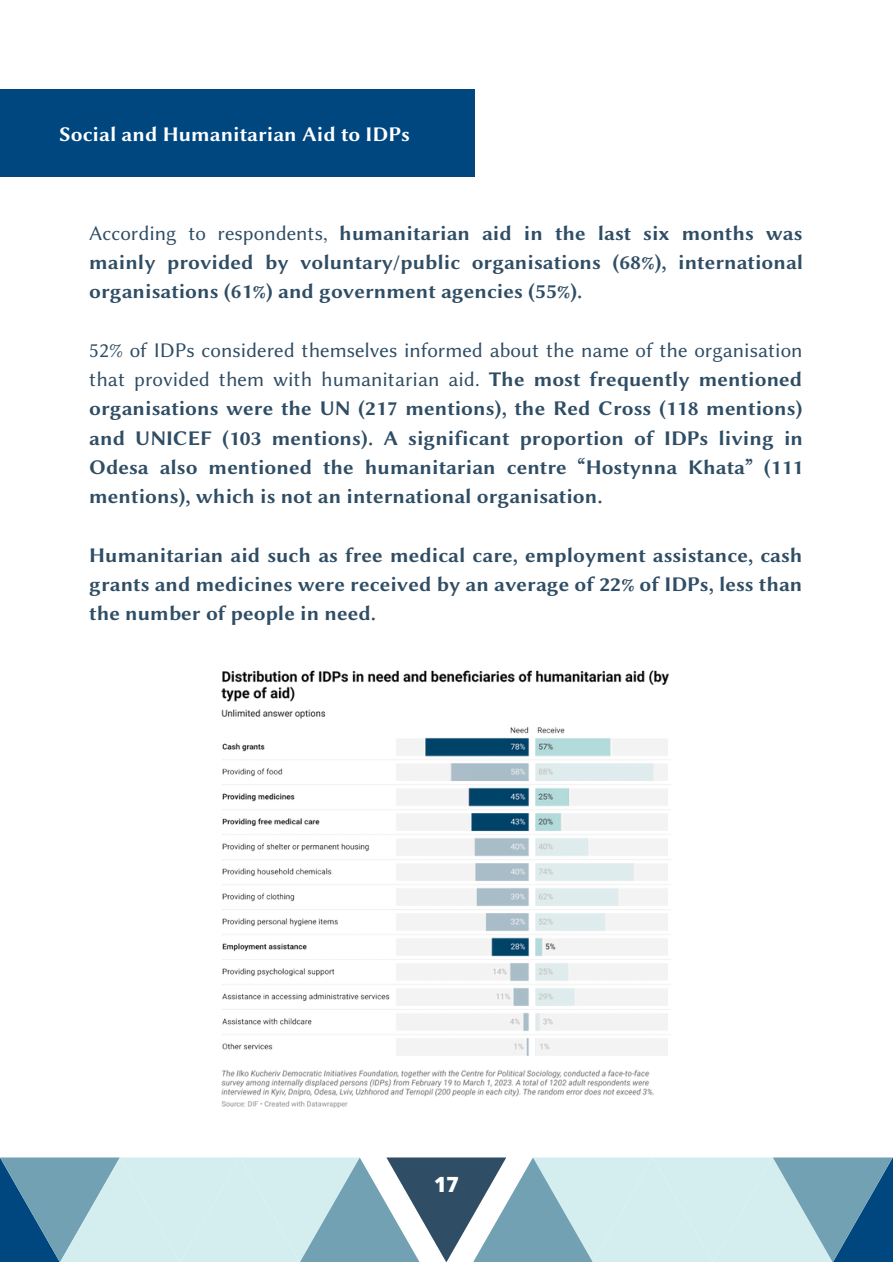
<style>
.page{position:relative;width:893px;height:1264px;background:#fff}
.page>*{position:absolute;margin:0;border:0;box-sizing:border-box;transform-origin:0 0}
.t1{font:21px/29.2px "Lin Biolinum OB";color:#2f4d64;text-align:justify}
.t2{font:21px/29.2px "Lin Biolinum O";color:#2f4d64}
.t3{font:21px "Lin Biolinum OB";color:#fff}
.t4{font:800 21px "Open Sans";color:#fff}
.s1{font-family:"Lin Biolinum O"}
.s2{font-family:"Lin Biolinum OB"}
</style>
<div class="page">
<svg style="left:0;top:1157px;width:892px;height:105px;background:#a3c4d0"></svg>
<div style="left:0;top:89px;width:475px;height:88px;background:#004780"></div>
<img style="left:221px;top:670px;width:450px;height:438px">
<p class="t3" style="left:59px;top:122px;width:352px">Social and Humanitarian Aid to IDPs</p>
<p class="t1" style="left:89px;top:218px;width:715px"><span class="s1">According to respondents,</span> humanitarian aid in the last six months was mainly provided by voluntary/public organisations (68%), international organisations (61%) and government agencies (55%).</p>
<p class="t2" style="left:89px;top:335px;width:714px">52% of IDPs considered themselves informed about the name of the organisation that provided them with humanitarian aid. <span class="s2">The most frequently mentioned</span></p>
<p class="t1" style="left:89px;top:394px;width:715px">organisations were the UN (217 mentions), the Red Cross (118 mentions) and UNICEF (103 mentions). A significant proportion of IDPs living in Odesa also mentioned the humanitarian centre “Hostynna Khata” (111 mentions), which is not an international organisation.</p>
<p class="t1" style="left:89px;top:540px;width:714px">Humanitarian aid such as free medical care, employment assistance, cash grants and medicines were received by an average of 22% of IDPs, less than the number of people in need.</p>
<p class="t4" style="left:434px;top:1169px;width:26px">17</p>
</div>
